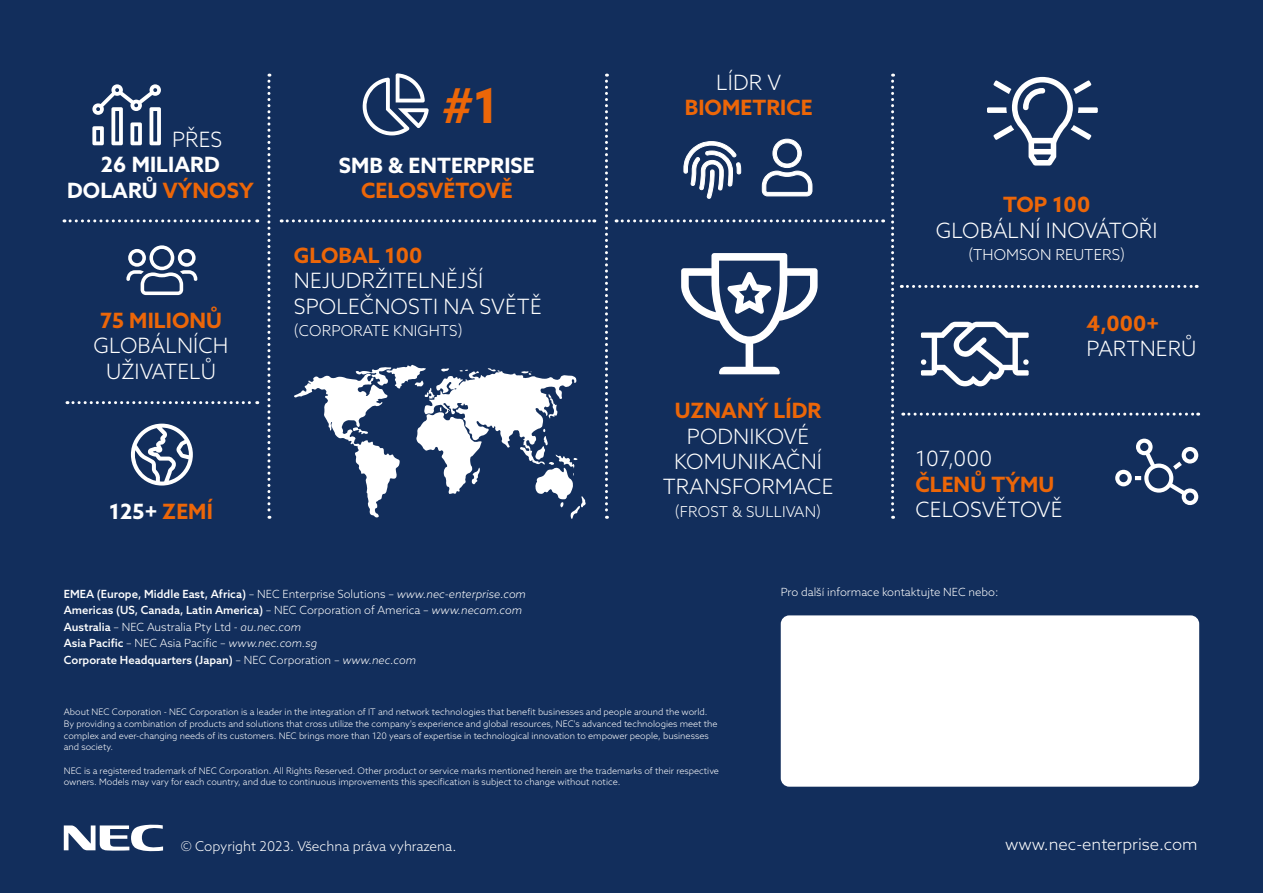
<style>
.page{position:relative;width:1263px;height:893px;background:#122e5c}
.page>*{position:absolute;margin:0;border:0;box-sizing:border-box;transform-origin:0 0}
.t1{font:700 48px "Azo Sans";color:#ec6608}
.t2{font:300 21.15px/25.3px "Azo Sans";letter-spacing:.005em;color:#fff;text-align:center}
.t3{font:700 21.15px "Azo Sans";letter-spacing:.005em;color:#ec6608}
.t4{font:700 21.15px/25.3px "Azo Sans";letter-spacing:.005em;color:#fff;text-align:center}
.t5{font:300 16.5px "Azo Sans";color:#fff}
.t6{font:300 15px "Azo Sans";letter-spacing:.005em;color:#fff}
.t7{font:300 13.5px "Azo Sans";color:#fff}
.t8{font:500 11.25px/16.5px "Azo Sans";color:#fff}
.t9{font:300 11.25px "Azo Sans";color:#fff}
.t10{font:300 9px/11.7px "Azo Sans";color:#fff}
.s1{color:#ec6608}
.s2{font-weight:300}
.s3{font-weight:300;font-style:italic}
</style>
<div class="page">
<svg style="left:64px;top:824px;width:99px;height:27px"></svg>
<svg style="left:126px;top:245px;width:71px;height:50px"></svg>
<svg style="left:92px;top:84px;width:69px;height:61px"></svg>
<svg style="left:131px;top:424px;width:62px;height:62px"></svg>
<svg style="left:362px;top:73px;width:67px;height:62px"></svg>
<svg style="left:681px;top:253px;width:137px;height:121px"></svg>
<svg style="left:921px;top:322px;width:108px;height:64px"></svg>
<svg style="left:987px;top:77px;width:111px;height:89px"></svg>
<svg style="left:683px;top:141px;width:58px;height:58px"></svg>
<svg style="left:761px;top:138px;width:52px;height:59px"></svg>
<svg style="left:267px;top:74px;width:3px;height:445px"></svg>
<svg style="left:605px;top:74px;width:3px;height:445px"></svg>
<svg style="left:891px;top:74px;width:3px;height:445px"></svg>
<svg style="left:64px;top:219px;width:194px;height:3px"></svg>
<svg style="left:281px;top:219px;width:314px;height:3px"></svg>
<svg style="left:616px;top:219px;width:268px;height:3px"></svg>
<svg style="left:67px;top:401px;width:191px;height:3px"></svg>
<svg style="left:903px;top:413px;width:296px;height:3px"></svg>
<svg style="left:901px;top:285px;width:296px;height:3px"></svg>
<svg style="left:1115px;top:439px;width:83px;height:66px"></svg>
<svg style="left:294px;top:365px;width:292px;height:154px"></svg>
<div style="left:781px;top:615px;width:418px;height:172px;background:#fff;border-radius:9px"></div>
<h1 class="t1" style="left:443px;top:74px;width:57px">#1</h1>
<h2 class="t2" style="left:172px;top:127px;width:52px">PŘES</h2>
<h2 class="t4" style="left:67px;top:152px;width:188px">26 MILIARD<br>DOLARŮ <span class="s1">VÝNOSY</span></h2>
<h2 class="t4" style="left:339px;top:152px;width:197px">SMB &amp; ENTERPRISE</h2>
<h2 class="t3" style="left:361px;top:176px;width:153px">CELOSVĚTOVĚ</h2>
<h2 class="t3" style="left:100px;top:306px;width:123px">75 MILIONŮ</h2>
<h2 class="t2" style="left:93px;top:333px;width:137px">GLOBÁLNÍCH<br>UŽIVATELŮ</h2>
<h2 class="t4" style="left:109px;top:498px;width:105px">125+ <span class="s1">ZEMÍ</span></h2>
<h2 class="t3" style="left:294px;top:241px;width:130px">GLOBAL 100</h2>
<h2 class="t2" style="left:294px;top:268px;width:249px;text-align:left">NEJUDRŽITELNĚJŠÍ<br>SPOLEČNOSTI NA SVĚTĚ</h2>
<h3 class="t6" style="left:294px;top:321px;width:170px">(CORPORATE KNIGHTS)</h3>
<p class="t8" style="left:64px;top:585px;width:464px">EMEA (Europe, Middle East, Africa) <span class="s2">– NEC Enterprise Solutions –</span> <span class="s3">www.nec-enterprise.com </span>Americas (US, Canada, Latin America) <span class="s2">– NEC Corporation of America –</span> <span class="s3">www.necam.com </span>Australia <span class="s2">– NEC Australia Pty Ltd -</span> <span class="s3">au.nec.com<br></span>Asia Pacific <span class="s2">– NEC Asia Pacific –</span> <span class="s3">www.nec.com.sg<br></span>Corporate Headquarters (Japan) <span class="s2">– NEC Corporation –</span> <span class="s3">www.nec.com</span></p>
<h2 class="t2" style="left:716px;top:69px;width:67px">LÍDR V</h2>
<h2 class="t3" style="left:685px;top:94px;width:130px">BIOMETRICE</h2>
<h2 class="t3" style="left:675px;top:397px;width:148px">UZNANÝ LÍDR</h2>
<h2 class="t2" style="left:663px;top:423px;width:172px">PODNIKOVÉ<br>KOMUNIKAČNÍ<br>TRANSFORMACE</h2>
<h3 class="t6" style="left:675px;top:502px;width:148px">(FROST &amp; SULLIVAN)</h3>
<h2 class="t3" style="left:1003px;top:191px;width:89px">TOP 100</h2>
<h2 class="t2" style="left:936px;top:217px;width:223px">GLOBÁLNÍ INOVÁTOŘI</h2>
<h3 class="t6" style="left:968px;top:245px;width:158px">(THOMSON REUTERS)</h3>
<h2 class="t3" style="left:1086px;top:309px;width:74px">4,000+</h2>
<h2 class="t2" style="left:1086px;top:336px;width:111px">PARTNERŮ</h2>
<h2 class="t2" style="left:915px;top:446px;width:78px">107,000</h2>
<h2 class="t3" style="left:915px;top:470px;width:140px">ČLENŮ TÝMU</h2>
<h2 class="t2" style="left:915px;top:497px;width:148px">CELOSVĚTOVĚ</h2>
<p class="t9" style="left:781px;top:585px;width:219px">Pro další informace kontaktujte NEC nebo:</p>
<p class="t10" style="left:64px;top:706px;width:655px">About NEC Corporation - NEC Corporation is a leader in the integration of IT and network technologies that benefit businesses and people around the world.<br>By providing a combination of products and solutions that cross utilize the company's experience and global resources, NEC's advanced technologies meet the complex and ever-changing needs of its customers. NEC brings more than 120 years of expertise in technological innovation to empower people, businesses and society.</p>
<p class="t10" style="left:64px;top:764px;width:657px">NEC is a registered trademark of NEC Corporation. All Rights Reserved. Other product or service marks mentioned herein are the trademarks of their respective owners. Models may vary for each country, and due to continuous improvements this specification is subject to change without notice.</p>
<h3 class="t7" style="left:181px;top:837px;width:277px">© Copyright 2023. Všechna práva vyhrazena.</h3>
<h3 class="t5" style="left:1005px;top:833px;width:194px">www.nec-enterprise.com</h3>
</div>
